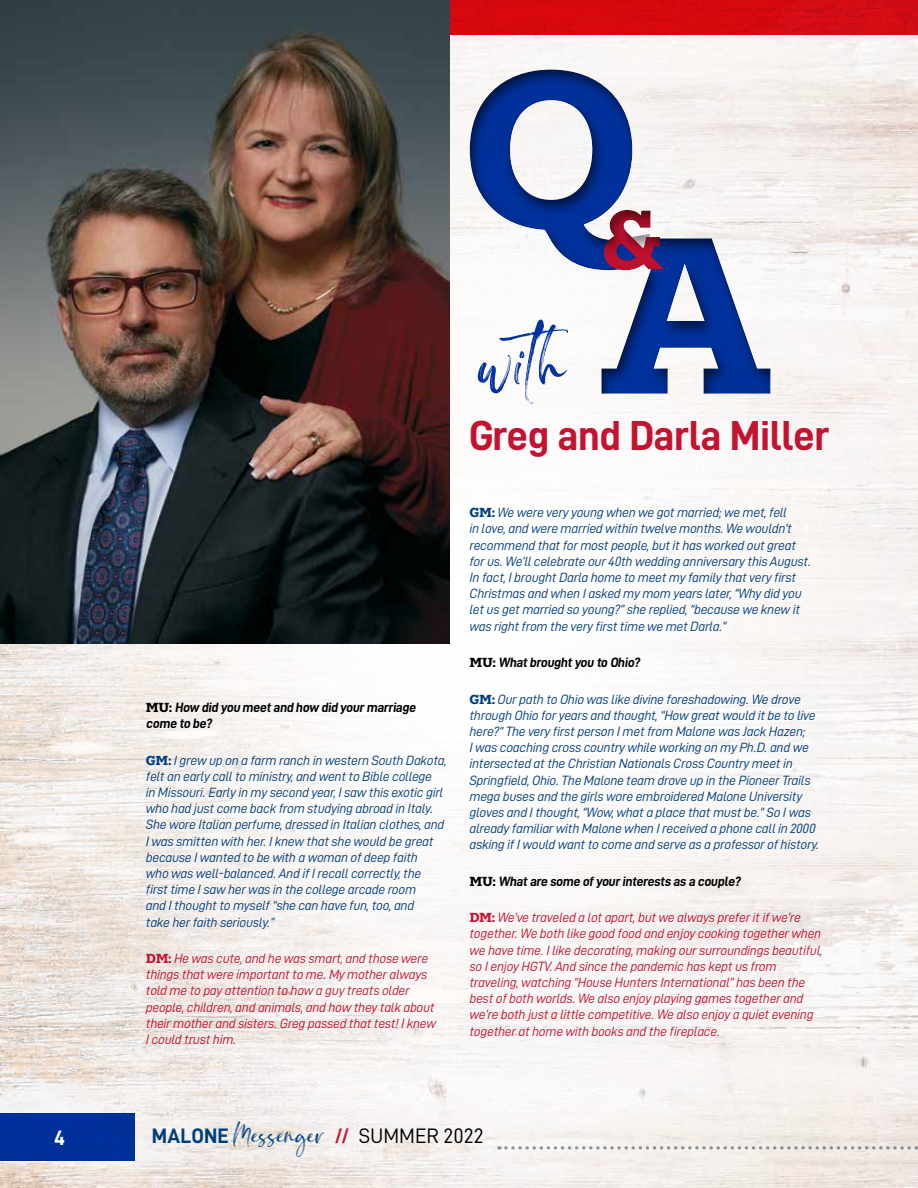
<style>
.page{position:relative;width:918px;height:1188px;background:#fff}
.page>*{position:absolute;margin:0;border:0;box-sizing:border-box;transform-origin:0 0}
.t1{font:131.85px "Greatlove";color:#0033a1}
.t2{font:49.5px "Greatlove";letter-spacing:.005em;color:#003e7e}
.t3{font:42px "D DIN Bold";letter-spacing:-.01em;color:#c41230}
.t4{font:21px "D DIN";color:#000}
.t5{font:21px "D DIN Bold";letter-spacing:.005em;color:#003e7e}
.t6{font:21px "D DIN Bold";color:#fff}
.t7{font:13.5px/16.2px "D DIN Italic";letter-spacing:-.02em;color:#003e7e}
.t8{font:13.5px/16.2px "D DIN Italic";letter-spacing:-.02em;color:#c41230}
.t9{font:13.5px/16.2px "D DIN Bold";color:#000}
.s1{font-family:"Majora Pro";font-weight:800}
.s2{font-family:"D DIN Bold";color:#c41230}
</style>
<div class="page">
<img style="left:0;top:34px;width:918px;height:1154px">
<svg style="left:450px;top:0;width:468px;height:34px;background:#d4090f"></svg>
<img style="left:0;top:0;width:450px;height:644px">
<div style="left:469px;top:68px;width:303px;height:327px;background:#000;opacity:.6"></div>
<div style="left:0;top:1114px;width:135px;height:47px;background:#00309a"></div>
<svg style="left:506px;top:1146px;width:412px;height:4px"></svg>
<h1 class="t1" style="left:481px;top:299px;width:87px">with</h1>
<p class="t9" style="left:146px;top:699px;width:273px"><span class="s1">MU:</span> How did you meet and how did your marriage come to be?</p>
<p class="t7" style="left:146px;top:752px;width:303px"><span class="s1">GM:</span> I grew up on a farm ranch in western South Dakota, felt an early call to ministry, and went to Bible college<br>in Missouri. Early in my second year, I saw this exotic girl who had just come back from studying abroad in Italy.<br>She wore Italian perfume, dressed in Italian clothes, and I was smitten with her. I knew that she would be great because I wanted to be with a woman of deep faith<br>who was well-balanced. And if I recall correctly, the<br>first time I saw her was in the college arcade room<br>and I thought to myself “she can have fun, too, and<br>take her faith seriously.”</p>
<p class="t8" style="left:146px;top:950px;width:292px"><span class="s1">DM:</span> He was cute, and he was smart, and those were things that were important to me. My mother always told me to pay attention to how a guy treats older people, children, and animals, and how they talk about their mother and sisters. Greg passed that test! I knew I could trust him.</p>
<h3 class="t3" style="left:469px;top:412px;width:362px">Greg and Darla Miller</h3>
<p class="t7" style="left:469px;top:504px;width:343px"><span class="s1">GM:</span> We were very young when we got married; we met, fell<br>in love, and were married within twelve months. We wouldn’t recommend that for most people, but it has worked out great for us. We’ll celebrate our 40th wedding anniversary this August.<br>In fact, I brought Darla home to meet my family that very first Christmas and when I asked my mom years later, “Why did you let us get married so young?” she replied, “because we knew it was right from the very first time we met Darla.”</p>
<p class="t9" style="left:469px;top:654px;width:174px"><span class="s1">MU:</span> What brought you to Ohio?</p>
<p class="t7" style="left:470px;top:691px;width:351px"><span class="s1">GM:</span> Our path to Ohio was like divine foreshadowing. We drove through Ohio for years and thought, “How great would it be to live here?” The very first person I met from Malone was Jack Hazen;<br>I was coaching cross country while working on my Ph.D. and we intersected at the Christian Nationals Cross Country meet in Springfield, Ohio. The Malone team drove up in the Pioneer Trails mega buses and the girls wore embroidered Malone University gloves and I thought, “Wow, what a place that must be.” So I was already familiar with Malone when I received a phone call in 2000 asking if I would want to come and serve as a professor of history.</p>
<p class="t9" style="left:470px;top:873px;width:274px"><span class="s1">MU:</span> What are some ofyour interests as a couple?</p>
<p class="t8" style="left:470px;top:909px;width:354px"><span class="s1">DM:</span> We’ve traveled a lot apart, but we always prefer it if we’re together. We both like good food and enjoy cooking together when we have time. I like decorating, making our surroundings beautiful, so I enjoy HGTV. And since the pandemic has kept us from traveling, watching “House Hunters International” has been the best of both worlds. We also enjoy playing games together and we’re both just a little competitive. We also enjoy a quiet evening together at home with books and the fireplace.</p>
<h3 class="t6" style="left:54px;top:1126px;width:12px">4</h3>
<h3 class="t5" style="left:152px;top:1124px;width:78px">MALONE</h3>
<h2 class="t2" style="left:234px;top:1111px;width:94px">Messenger</h2>
<h3 class="t4" style="left:334px;top:1124px;width:151px"><span class="s2">//</span> SUMMER 2022</h3>
</div>
